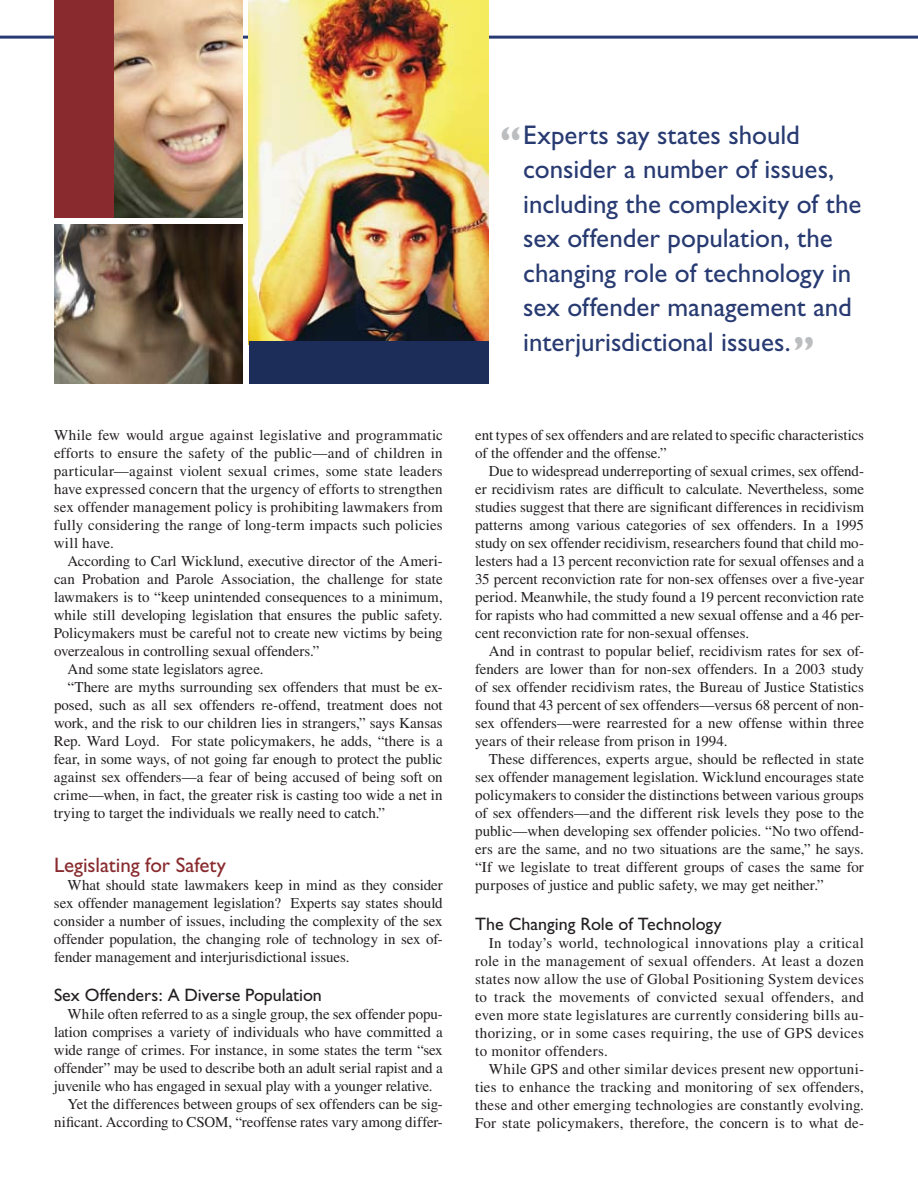
<style>
.page{position:relative;width:918px;height:1188px;background:#fff}
.page>*{position:absolute;margin:0;border:0;box-sizing:border-box;transform-origin:0 0}
.t1{font:700 condensed 43.5px "Gill Sans";color:#bcbdbf}
.t2{font:27px/34.5px "Gill Sans";color:#273a71}
.t3{font:21px "Gill Sans";letter-spacing:-.005em;color:#882a2e}
.t4{font:18px "Gill Sans";color:#231f20}
.t5{font:15px/18px "Times";letter-spacing:-.005em;color:#231f20;text-align:justify}
</style>
<div class="page">
<hr style="left:0;top:36px;width:918px;height:3px;background:#273a71">
<img style="left:249px;top:0;width:239px;height:342px">
<img style="left:113px;top:0;width:129px;height:217px">
<img style="left:54px;top:225px;width:189px;height:159px">
<div style="left:54px;top:0;width:59px;height:217px;background:#882a2e"></div>
<div style="left:249px;top:342px;width:239px;height:42px;background:#1c2d5a"></div>
<p class="t5" style="left:54px;top:426px;width:390px">While few would argue against legislative and programmatic efforts to ensure the safety of the public—and of children in particular—against violent sexual crimes, some state leaders have expressed concern that the urgency of efforts to strengthen sex offender management policy is prohibiting lawmakers from fully considering the range of long-term impacts such policies will have.</p>
<p class="t5" style="left:67px;top:552px;width:377px">According to Carl Wicklund, executive director of the Ameri-</p>
<p class="t5" style="left:54px;top:570px;width:390px">can Probation and Parole Association, the challenge for state</p>
<p class="t5" style="left:54px;top:588px;width:390px">lawmakers is to “keep unintended consequences to a minimum,</p>
<p class="t5" style="left:54px;top:606px;width:390px">while still developing legislation that ensures the public safety.</p>
<p class="t5" style="left:54px;top:624px;width:390px">Policymakers must be careful not to create new victims by being</p>
<p class="t5" style="left:54px;top:642px;width:267px">overzealous in controlling sexual offenders.”</p>
<p class="t5" style="left:68px;top:660px;width:198px">And some state legislators agree.</p>
<p class="t5" style="left:68px;top:678px;width:377px">“There are myths surrounding sex offenders that must be ex-</p>
<p class="t5" style="left:54px;top:696px;width:390px">posed, such as all sex offenders re-offend, treatment does not</p>
<p class="t5" style="left:54px;top:714px;width:390px">work, and the risk to our children lies in strangers,” says Kansas</p>
<p class="t5" style="left:54px;top:732px;width:390px">Rep. Ward Loyd. For state policymakers, he adds, “there is a</p>
<p class="t5" style="left:54px;top:750px;width:390px">fear, in some ways, of not going far enough to protect the public</p>
<p class="t5" style="left:54px;top:768px;width:390px">against sex offenders—a fear of being accused of being soft on</p>
<p class="t5" style="left:54px;top:786px;width:390px">crime—when, in fact, the greater risk is casting too wide a net in</p>
<p class="t5" style="left:54px;top:804px;width:333px">trying to target the individuals we really need to catch.”</p>
<h3 class="t3" style="left:54px;top:853px;width:174px">Legislating for Safety</h3>
<p class="t5" style="left:54px;top:876px;width:390px;text-indent:14px">What should state lawmakers keep in mind as they consider sex offender management legislation? Experts say states should consider a number of issues, including the complexity of the sex offender population, the changing role of technology in sex of&shy;fender management and interjurisdictional issues.</p>
<p class="t4" style="left:54px;top:985px;width:269px">Sex Offenders: A Diverse Population</p>
<p class="t5" style="left:68px;top:1005px;width:377px">While often referred to as a single group, the sex offender popu-</p>
<p class="t5" style="left:54px;top:1023px;width:390px">lation comprises a variety of individuals who have committed a</p>
<p class="t5" style="left:54px;top:1041px;width:390px">wide range of crimes. For instance, in some states the term “sex</p>
<p class="t5" style="left:54px;top:1059px;width:390px">offender” may be used to describe both an adult serial rapist and a</p>
<p class="t5" style="left:54px;top:1077px;width:380px">juvenile who has engaged in sexual play with a younger relative.</p>
<p class="t5" style="left:67px;top:1095px;width:377px">Yet the differences between groups of sex offenders can be sig-</p>
<p class="t5" style="left:54px;top:1113px;width:390px">nificant. According to CSOM, “reoffense rates vary among differ-</p>
<h2 class="t2" style="left:523px;top:118px;width:340px">Experts say states should consider a number of issues, including the complexity of the sex offender population, the changing role of technology in sex offender management and interjurisdictional issues.</h2>
<h1 class="t1" style="left:500px;top:116px;width:23px">“</h1>
<h1 class="t1" style="left:793px;top:327px;width:23px">”</h1>
<p class="t5" style="left:475px;top:426px;width:390px">ent types of sex offenders and are related to specific characteristics of the offender and the offense.”</p>
<p class="t5" style="left:475px;top:462px;width:390px;text-indent:14px">Due to widespread underreporting of sexual crimes, sex offend&shy;er recidivism rates are difficult to calculate. Nevertheless, some studies suggest that there are significant differences in recidivism patterns among various categories of sex offenders. In a 1995 study on sex offender recidivism, researchers found that child mo&shy;lesters had a 13 percent reconviction rate for sexual offenses and a 35 percent reconviction rate for non-sex offenses over a five-year period. Meanwhile, the study found a 19 percent reconviction rate for rapists who had committed a new sexual offense and a 46 per&shy;cent reconviction rate for non-sexual offenses.</p>
<p class="t5" style="left:475px;top:642px;width:390px;text-indent:14px">And in contrast to popular belief, recidivism rates for sex of&shy;fenders are lower than for non-sex offenders. In a 2003 study of sex offender recidivism rates, the Bureau of Justice Statistics found that 43 percent of sex offenders—versus 68 percent of non&shy;sex offenders—were rearrested for a new offense within three years of their release from prison in 1994.</p>
<p class="t5" style="left:475px;top:750px;width:390px;text-indent:14px">These differences, experts argue, should be reflected in state sex offender management legislation. Wicklund encourages state policymakers to consider the distinctions between various groups of sex offenders—and the different risk levels they pose to the public—when developing sex offender policies. “No two offend&shy;ers are the same, and no two situations are the same,” he says. “If we legislate to treat different groups of cases the same for purposes of justice and public safety, we may get neither.”</p>
<p class="t4" style="left:475px;top:914px;width:248px">The Changing Role of Technology</p>
<p class="t5" style="left:475px;top:934px;width:390px;text-indent:14px">In today’s world, technological innovations play a critical role in the management of sexual offenders. At least a dozen states now allow the use of Global Positioning System devices to track the movements of convicted sexual offenders, and even more state legislatures are currently considering bills au&shy;thorizing, or in some cases requiring, the use of GPS devices to monitor offenders.</p>
<p class="t5" style="left:475px;top:1060px;width:390px;text-indent:14px">While GPS and other similar devices present new opportuni&shy;ties to enhance the tracking and monitoring of sex offenders, these and other emerging technologies are constantly evolving.<br>For state policymakers, therefore, the concern is to what de-</p>
</div>
